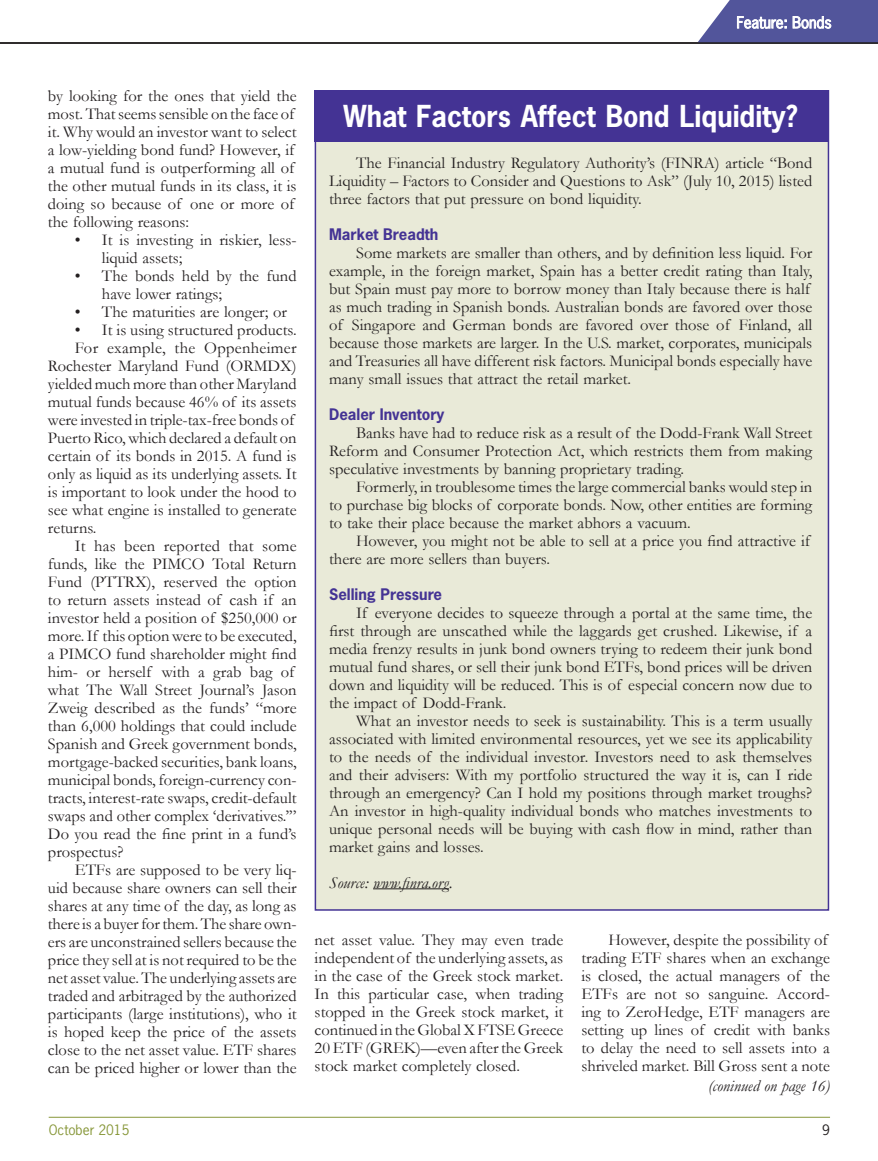
<style>
.page{position:relative;width:878px;height:1161px;background:#fff}
.page>*{position:absolute;margin:0;border:0;box-sizing:border-box;transform-origin:0 0}
.t1{font:700 28.5px "News Gothic Std";color:#fff;scale:.95 1}
.t2{font:16.5px/18px "Garamond";color:#231f20}
.t3{font:italic 16.5px "Garamond";color:#231f20}
.t4{font:16.5px "Garamond";letter-spacing:.02em;color:#231f20}
.t5{font:700 15px "News Gothic Std";color:#443394}
.t6{font:15px "News Gothic Std";color:#fff}
.t7{font:13.5px "News Gothic Std";color:#879739}
.t8{font:13.5px "News Gothic Std";color:#231f20}
</style>
<div class="page">
<hr style="left:49px;top:1117px;width:781px;height:1px;background:#879739">
<svg style="left:698px;top:0;width:180px;height:42px;background:#6d70aa"></svg>
<hr style="left:0;top:42px;width:878px;height:2px;background:#231f20">
<div style="left:314px;top:90px;width:515px;height:821px;background:#e9ead8;border:2px solid #443394"></div>
<div style="left:314px;top:90px;width:515px;height:52px;background:#443394"></div>
<hr style="left:373px;top:888px;width:76px;height:1px;background:#231f20">
<p class="t6" style="left:736px;top:13px;width:96px">Feature: Bonds</p>
<p class="t2" style="left:48px;top:86px;width:250px">by looking for the ones that yield the most. That seems sensible on the face of it. Why would an investor want to select a low-yielding bond fund? However, if a mutual fund is outperforming all of the other mutual funds in its class, it is doing so because of one or more of the following reasons:</p>
<p class="t2" style="left:102px;top:230px;width:196px;text-indent:-27px">• It is investing in riskier, less&shy;liquid assets;</p>
<p class="t2" style="left:102px;top:266px;width:196px;text-indent:-27px">• The bonds held by the fund have lower ratings;</p>
<p class="t2" style="left:75px;top:302px;width:213px">• The maturities are longer; or</p>
<p class="t2" style="left:75px;top:320px;width:223px">• It is using structured products.</p>
<p class="t4" style="left:75px;top:337px;width:223px">For example, the Oppenheimer</p>
<p class="t2" style="left:48px;top:356px;width:250px">Rochester Maryland Fund (ORMDX)</p>
<p class="t2" style="left:48px;top:374px;width:250px">yielded much more than other Maryland</p>
<p class="t2" style="left:48px;top:392px;width:250px">mutual funds because 46% of its assets</p>
<p class="t2" style="left:48px;top:410px;width:248px">were invested in triple-tax-free bonds of</p>
<p class="t2" style="left:48px;top:428px;width:250px">Puerto Rico, which declared a default on</p>
<p class="t2" style="left:48px;top:446px;width:250px">certain of its bonds in 2015. A fund is</p>
<p class="t2" style="left:48px;top:464px;width:250px">only as liquid as its underlying assets. It</p>
<p class="t2" style="left:48px;top:482px;width:250px">is important to look under the hood to</p>
<p class="t2" style="left:48px;top:500px;width:250px">see what engine is installed to generate</p>
<p class="t2" style="left:48px;top:518px;width:50px">returns.</p>
<p class="t2" style="left:75px;top:536px;width:223px">It has been reported that some</p>
<p class="t2" style="left:48px;top:554px;width:250px">funds, like the PIMCO Total Return</p>
<p class="t2" style="left:48px;top:572px;width:250px">Fund (PTTRX), reserved the option</p>
<p class="t2" style="left:48px;top:590px;width:250px">to return assets instead of cash if an</p>
<p class="t2" style="left:48px;top:608px;width:250px">investor held a position of $250,000 or</p>
<p class="t2" style="left:48px;top:626px;width:250px">more. If this option were to be executed,</p>
<p class="t2" style="left:48px;top:644px;width:250px">a PIMCO fund shareholder might find</p>
<p class="t2" style="left:48px;top:662px;width:248px">him- or herself with a grab bag of</p>
<p class="t2" style="left:48px;top:680px;width:250px">what The Wall Street Journal’s Jason</p>
<p class="t2" style="left:48px;top:698px;width:250px">Zweig described as the funds’ “more</p>
<p class="t2" style="left:48px;top:716px;width:250px">than 6,000 holdings that could include</p>
<p class="t2" style="left:48px;top:734px;width:250px">Spanish and Greek government bonds,</p>
<p class="t2" style="left:48px;top:752px;width:250px">mortgage-backed securities, bank loans,</p>
<p class="t2" style="left:48px;top:770px;width:250px">municipal bonds, foreign-currency con-</p>
<p class="t2" style="left:48px;top:788px;width:250px">tracts, interest-rate swaps, credit-default</p>
<p class="t2" style="left:48px;top:806px;width:250px">swaps and other complex ‘derivatives.’”</p>
<p class="t2" style="left:48px;top:824px;width:250px">Do you read the fine print in a fund’s</p>
<p class="t2" style="left:48px;top:842px;width:77px">prospectus?</p>
<p class="t2" style="left:75px;top:860px;width:223px">ETFs are supposed to be very liq-</p>
<p class="t2" style="left:48px;top:878px;width:250px">uid because share owners can sell their</p>
<p class="t2" style="left:48px;top:896px;width:250px">shares at any time of the day, as long as</p>
<p class="t2" style="left:48px;top:914px;width:250px">there is a buyer for them. The share own-</p>
<p class="t2" style="left:48px;top:932px;width:250px">ers are unconstrained sellers because the</p>
<p class="t2" style="left:48px;top:950px;width:250px">price they sell at is not required to be the</p>
<p class="t2" style="left:48px;top:968px;width:250px">net asset value. The underlying assets are</p>
<p class="t2" style="left:48px;top:986px;width:250px">traded and arbitraged by the authorized</p>
<p class="t2" style="left:48px;top:1004px;width:250px">participants (large institutions), who it</p>
<p class="t2" style="left:48px;top:1022px;width:250px">is hoped keep the price of the assets</p>
<p class="t2" style="left:48px;top:1040px;width:250px">close to the net asset value. ETF shares</p>
<p class="t2" style="left:48px;top:1058px;width:250px">can be priced higher or lower than the</p>
<h1 class="t1" style="left:343px;top:97px;width:479px">What Factors Affect Bond Liquidity?</h1>
<p class="t2" style="left:329px;top:153px;width:484px;text-align:justify;text-indent:27px">The Financial Industry Regulatory Authority’s (FINRA) article “Bond Liquidity – Factors to Consider and Questions to Ask” (July 10, 2015) listed three factors that put pressure on bond liquidity.</p>
<p class="t5" style="left:329px;top:224px;width:111px">Market Breadth</p>
<p class="t2" style="left:329px;top:243px;width:484px;text-indent:27px">Some markets are smaller than others, and by definition less liquid. For example, in the foreign market, Spain has a better credit rating than Italy, but Spain must pay more to borrow money than Italy because there is half as much trading in Spanish bonds. Australian bonds are favored over those of Singapore and German bonds are favored over those of Finland, all because those markets are larger. In the U.S. market, corporates, municipals and Treasuries all have different risk factors. Municipal bonds especially have many small issues that attract the retail market.</p>
<p class="t5" style="left:329px;top:404px;width:117px">Dealer Inventory</p>
<p class="t2" style="left:329px;top:423px;width:484px;text-align:justify;text-indent:27px">Banks have had to reduce risk as a result of the Dodd-Frank Wall Street Reform and Consumer Protection Act, which restricts them from making speculative investments by banning proprietary trading.</p>
<p class="t2" style="left:329px;top:477px;width:484px;text-align:justify;text-indent:27px">Formerly, in troublesome times the large commercial banks would step in to purchase big blocks of corporate bonds. Now, other entities are forming to take their place because the market abhors a vacuum.</p>
<p class="t2" style="left:329px;top:531px;width:482px;text-indent:27px">However, you might not be able to sell at a price you find attractive if there are more sellers than buyers.</p>
<p class="t5" style="left:329px;top:584px;width:115px">Selling Pressure</p>
<p class="t2" style="left:329px;top:603px;width:484px;text-align:justify;text-indent:27px">If everyone decides to squeeze through a portal at the same time, the first through are unscathed while the laggards get crushed. Likewise, if a media frenzy results in junk bond owners trying to redeem their junk bond mutual fund shares, or sell their junk bond ETFs, bond prices will be driven down and liquidity will be reduced. This is of especial concern now due to the impact of Dodd-Frank.</p>
<p class="t2" style="left:329px;top:711px;width:484px;text-align:justify;text-indent:27px">What an investor needs to seek is sustainability. This is a term usually associated with limited environmental resources, yet we see its applicability to the needs of the individual investor. Investors need to ask themselves and their advisers: With my portfolio structured the way it is, can I ride through an emergency? Can I hold my positions through market troughs?<br>An investor in high-quality individual bonds who matches investments to unique personal needs will be buying with cash flow in mind, rather than market gains and losses.</p>
<p class="t3" style="left:329px;top:871px;width:125px">Source: www.finra.org.</p>
<p class="t2" style="left:314px;top:931px;width:250px;text-align:justify">net asset value. They may even trade independent of the underlying assets, as in the case of the Greek stock market.<br>In this particular case, when trading stopped in the Greek stock market, it continued in the Global X FTSE Greece 20 ETF (GREK)—even after the Greek stock market completely closed.</p>
<p class="t2" style="left:581px;top:931px;width:250px;text-indent:27px">However, despite the possibility of trading ETF shares when an exchange is closed, the actual managers of the ETFs are not so sanguine. Accord&shy;ing to ZeroHedge, ETF managers are setting up lines of credit with banks to delay the need to sell assets into a shriveled market. Bill Gross sent a note</p>
<p class="t3" style="left:708px;top:1074px;width:123px">(coninued on page 16)</p>
<p class="t7" style="left:49px;top:1121px;width:82px">October 2015</p>
<p class="t8" style="left:822px;top:1121px;width:9px">9</p>
</div>
